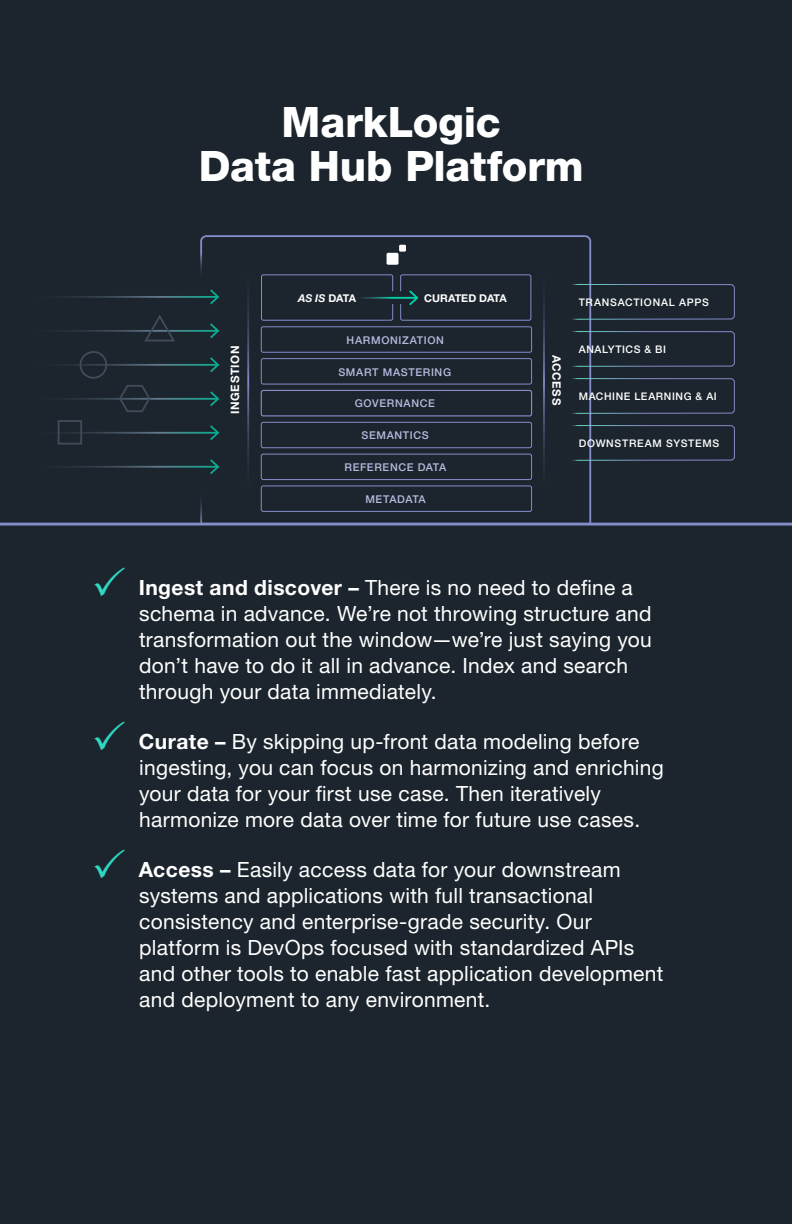
<style>
.page{position:relative;width:792px;height:1224px;background:#1c252d}
.page>*{position:absolute;margin:0;border:0;box-sizing:border-box;transform-origin:0 0}
.t1{font:800 42px/44px "Helvetica Neue LT Pro";letter-spacing:-.005em;color:#fff;text-align:center}
.t2{font:21px/26px "Helvetica Neue LT Pro";letter-spacing:.015em;color:#fff}
.t3{font:700 11.6px "Helvetica Neue LT Pro";letter-spacing:.055em;color:#fff}
.t4{font:500 10.8px "Helvetica Neue LT Pro";letter-spacing:.06em;color:#b5bbde}
.t5{font:700 10.8px "Helvetica Neue LT Pro";color:#fff}
.t6{font:500 10.8px "Helvetica Neue LT Pro";letter-spacing:.04em;color:#b5bbde}
.t7{font:italic 700 10.8px "Helvetica Neue LT Com";color:#fff}
.t8{font:500 10.4px "Helvetica Neue LT Pro";letter-spacing:.06em;color:#fff}
.s1{font-family:"Helvetica Neue LT Pro";font-style:normal}
.s2{color:#2ed8c3}
.s3{font-weight:700}
</style>
<div class="page">
<hr style="left:0;top:296px;width:217px;height:2px;background:#fff">
<hr style="left:0;top:330px;width:217px;height:2px;background:#fff">
<hr style="left:0;top:364px;width:217px;height:2px;background:#fff">
<hr style="left:0;top:398px;width:217px;height:2px;background:#fff">
<hr style="left:0;top:432px;width:217px;height:2px;background:#fff">
<hr style="left:0;top:466px;width:217px;height:2px;background:#fff">
<svg style="left:144px;top:315px;width:31px;height:26px"></svg>
<svg style="left:81px;top:352px;width:25px;height:26px"></svg>
<div style="left:80px;top:351px;width:27px;height:28px;border:2px solid #404c59;border-radius:50%"></div>
<div style="left:59px;top:421px;width:22px;height:23px;background:#1d252d"></div>
<div style="left:58px;top:420px;width:24px;height:25px;border:2px solid #404c59"></div>
<svg style="left:119px;top:385px;width:31px;height:27px"></svg>
<hr style="left:0;top:523px;width:792px;height:3px;background:#838dc8">
<svg style="left:200px;top:235px;width:391px;height:288px"></svg>
<svg style="left:567px;top:284px;width:168px;height:36px"></svg>
<svg style="left:567px;top:331px;width:168px;height:36px"></svg>
<svg style="left:567px;top:378px;width:168px;height:36px"></svg>
<svg style="left:567px;top:425px;width:168px;height:36px"></svg>
<div style="left:387px;top:253px;width:12px;height:12px;background:#fff;border-radius:2px"></div>
<div style="left:399px;top:245px;width:7px;height:7px;background:#fff"></div>
<h1 class="t1" style="left:199px;top:100px;width:387px">MarkLogic<br>Data Hub Platform</h1>
<p class="t3" style="left:228px;top:414px;width:70px;rotate:-90deg">INGESTION</p>
<p class="t7" style="left:298px;top:291px;width:59px">AS IS <span class="s1">DATA</span></p>
<p class="t5" style="left:424px;top:291px;width:84px">CURATED DATA</p>
<p class="t4" style="left:347px;top:333px;width:99px">HARMONIZATION</p>
<p class="t4" style="left:338px;top:365px;width:114px">SMART MASTERING</p>
<p class="t4" style="left:355px;top:397px;width:82px">GOVERNANCE</p>
<p class="t4" style="left:361px;top:429px;width:69px">SEMANTICS</p>
<p class="t4" style="left:344px;top:461px;width:103px">REFERENCE DATA</p>
<p class="t6" style="left:365px;top:493px;width:62px">METADATA</p>
<p class="t3" style="left:564px;top:355px;width:52px;rotate:90deg">ACCESS</p>
<p class="t8" style="left:579px;top:296px;width:132px">TRANSACTIONAL APPS</p>
<p class="t8" style="left:579px;top:343px;width:89px">ANALYTICS &amp; BI</p>
<p class="t8" style="left:579px;top:390px;width:140px">MACHINE LEARNING &amp; AI</p>
<p class="t8" style="left:579px;top:437px;width:142px">DOWNSTREAM SYSTEMS</p>
<p class="t2" style="left:139px;top:574px;width:514px;text-indent:-48px"><span class="s2">✓</span> <span class="s3">Ingest and discover –</span> There is no need to define a schema in advance. We’re not throwing structure and transformation out the window—we’re just saying you don’t have to do it all in advance. Index and search through your data immediately.</p>
<p class="t2" style="left:139px;top:728px;width:526px;text-indent:-48px"><span class="s2">✓</span> <span class="s3">Curate –</span> By skipping up-front data modeling before ingesting, you can focus on harmonizing and enriching your data for your first use case. Then iteratively harmonize more data over time for future use cases.</p>
<p class="t2" style="left:139px;top:856px;width:526px;text-indent:-48px"><span class="s2">✓</span> <span class="s3">Access –</span> Easily access data for your downstream systems and applications with full transactional consistency and enterprise-grade security. Our platform is DevOps focused with standardized APIs and other tools to enable fast application development and deployment to any environment.</p>
</div>
